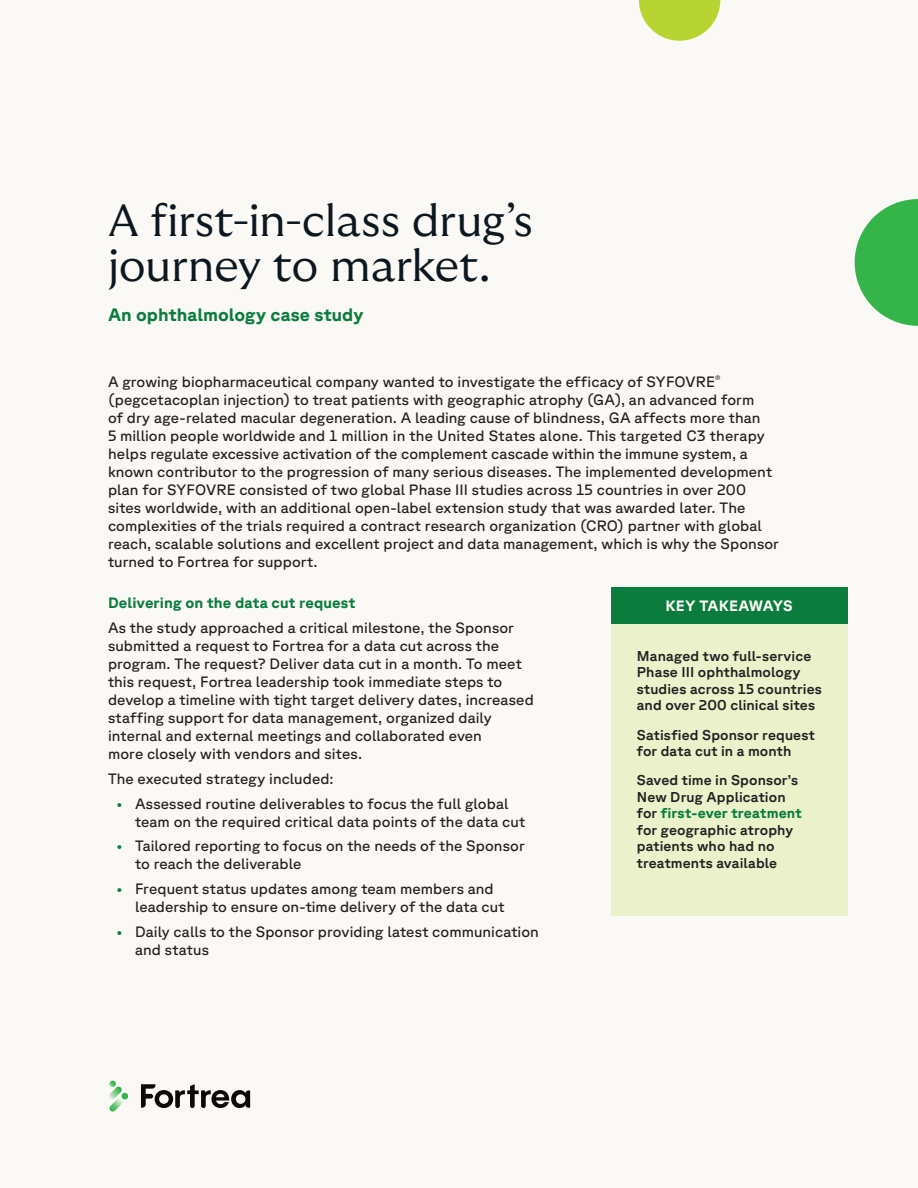
<style>
.page{position:relative;width:918px;height:1188px;background:#fbf9f5}
.page>*{position:absolute;margin:0;border:0;box-sizing:border-box;transform-origin:0 0}
.Headline{font:300 45px/45px "GT Ultra Median";letter-spacing:-.01em;color:#0d1720}
.Category_Descriptor{font:700 18px "GT Planar";letter-spacing:.005em;color:#0b7c3e}
.Body_Copy{font:15px/18px "GT Planar";letter-spacing:.005em;color:#231f20}
.Body_Header_-_Forest{font:700 15px "GT Planar";letter-spacing:.01em;color:#0b7c3e}
.Category_Descriptor-2{font:700 15px "GT Planar";color:#fbf9f5}
.Body_Copy-2{font:500 14.25px/16.5px "GT Planar";letter-spacing:.01em;color:#231f20}
.s1{color:#0b7c3e}
.s2{font-weight:700;color:#0b7c3e}
</style>
<div class="page">
<svg style="left:141px;top:1084px;width:109px;height:24px"></svg>
<svg style="left:109px;top:1081px;width:20px;height:31px"></svg>
<div style="left:611px;top:606px;width:236px;height:310px;background:#eaf1cb"></div>
<div style="left:611px;top:587px;width:236px;height:36px;background:#0b7c3e"></div>
<svg style="left:855px;top:199px;width:63px;height:127px"></svg>
<svg style="left:639px;top:0;width:81px;height:41px"></svg>
<p class="Headline" style="left:108px;top:198px;width:427px">A first-in-class drug’s journey to market.</p>
<p class="Category_Descriptor" style="left:108px;top:303px;width:257px">An ophthalmology case study</p>
<p class="Body_Copy" style="left:108px;top:373px;width:672px">A growing biopharmaceutical company wanted to investigate the efficacy of SYFOVRE<sup>® </sup>(pegcetacoplan injection) to treat patients with geographic atrophy (GA), an advanced form<br>of dry age-related macular degeneration. A leading cause of blindness, GA affects more than<br>5 million people worldwide and 1 million in the United States alone. This targeted C3 therapy helps regulate excessive activation of the complement cascade within the immune system, a known contributor to the progression of many serious diseases. The implemented development plan for SYFOVRE consisted of two global Phase III studies across 15 countries in over 200 sites worldwide, with an additional open-label extension study that was awarded later. The complexities of the trials required a contract research organization (CRO) partner with global reach, scalable solutions and excellent project and data management, which is why the Sponsor turned to Fortrea for support.</p>
<p class="Body_Header_-_Forest" style="left:108px;top:594px;width:249px">Delivering on the data cut request</p>
<p class="Body_Copy" style="left:108px;top:618px;width:427px">As the study approached a critical milestone, the Sponsor submitted a request to Fortrea for a data cut across the program. The request? Deliver data cut in a month. To meet this request, Fortrea leadership took immediate steps to develop a timeline with tight target delivery dates, increased staffing support for data management, organized daily internal and external meetings and collaborated even<br>more closely with vendors and sites.</p>
<p class="Body_Copy" style="left:108px;top:769px;width:227px">The executed strategy included:</p>
<p class="Body_Copy" style="left:135px;top:794px;width:392px;text-indent:-18px"><span class="s1">•</span> Assessed routine deliverables to focus the full global team on the required critical data points of the data cut</p>
<p class="Body_Copy" style="left:135px;top:837px;width:391px;text-indent:-18px"><span class="s1">•</span> Tailored reporting to focus on the needs of the Sponsor to reach the deliverable</p>
<p class="Body_Copy" style="left:135px;top:879px;width:371px;text-indent:-18px"><span class="s1">•</span> Frequent status updates among team members and leadership to ensure on-time delivery of the data cut</p>
<p class="Body_Copy" style="left:135px;top:922px;width:405px;text-indent:-18px"><span class="s1">•</span> Daily calls to the Sponsor providing latest communication and status</p>
<p class="Category_Descriptor-2" style="left:666px;top:597px;width:129px">KEY TAKEAWAYS</p>
<p class="Body_Copy-2" style="left:637px;top:647px;width:187px">Managed two full-service<br>Phase III ophthalmology studies across 15 countries and over 200 clinical sites</p>
<p class="Body_Copy-2" style="left:637px;top:726px;width:180px">Satisfied Sponsor request for data cut in a month</p>
<p class="Body_Copy-2" style="left:637px;top:772px;width:166px">Saved time in Sponsor’s<br>New Drug Application for <span class="s2">first-ever treatment </span>for geographic atrophy patients who had no treatments available</p>
</div>
